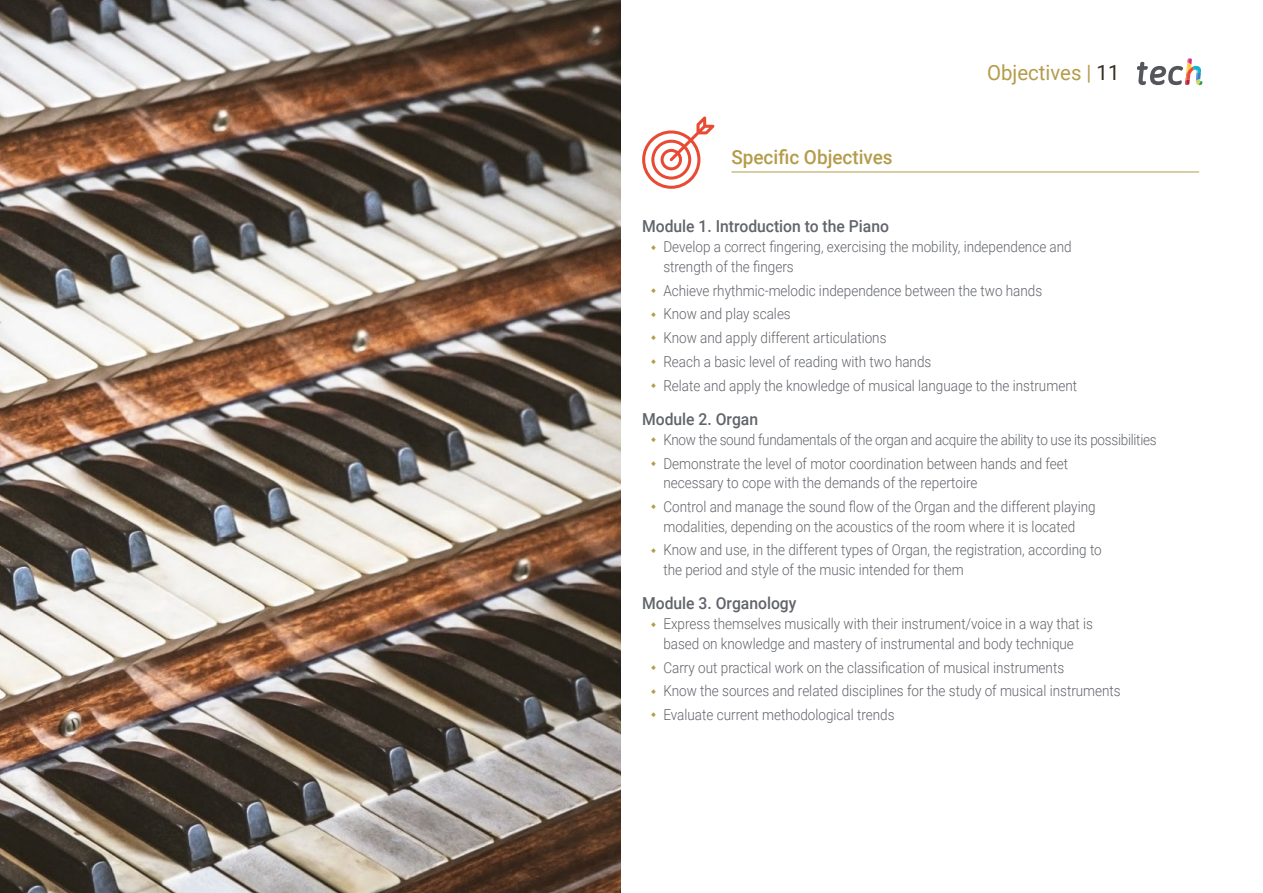
<style>
.page{position:relative;width:1263px;height:893px;background:#fff}
.page>*{position:absolute;margin:0;border:0;box-sizing:border-box;transform-origin:0 0}
.t1{font:21px "Roboto";color:#b49c4b}
.t2{font:500 19.5px "Roboto";color:#b49c4b}
.t3{font:500 16.5px "Roboto";color:#61646a;scale:.95 1}
.t4{font:300 15px/23.7px "Roboto";color:#61646a;scale:.9 1}
.t5{font:300 15px/23.7px "Roboto";letter-spacing:-.02em;color:#61646a;scale:.9 1}
.s1{color:#312e20}
</style>
<div class="page">
<svg style="left:642px;top:116px;width:72px;height:73px"></svg>
<hr style="left:731px;top:172px;width:468px;height:1px;background:#b49c4b">
<img style="left:0;top:0;width:621px;height:893px">
<svg style="left:1137px;top:58px;width:65px;height:28px"></svg>
<h2 class="t2" style="left:731px;top:143px;width:163px">Specific Objectives</h2>
<h1 class="t1" style="left:987px;top:57px;width:134px">Objectives | <span class="s1">11</span></h1>
<p class="t3" style="left:642px;top:215px;width:261px">Module 1. Introduction to the Piano</p>
<p class="t4" style="left:663px;top:237px;width:455px;line-height:19.5px">Develop a correct fingering, exercising the mobility, independence and strength of the fingers</p>
<p class="t4" style="left:663px;top:278px;width:461px">Achieve rhythmic-melodic independence between the two hands Know and play scales<br>Know and apply different articulations<br>Reach a basic level of reading with two hands<br>Relate and apply the knowledge of musical language to the instrument</p>
<p class="t3" style="left:642px;top:407px;width:124px">Module 2. Organ</p>
<p class="t5" style="left:663px;top:427px;width:549px">Know the sound fundamentals of the organ and acquire the ability to use its possibilities<br>Demonstrate the level of motor coordination between hands and feet</p>
<p class="t4" style="left:663px;top:471px;width:482px">necessary to cope with the demands of the repertoire<br>Control and manage the sound flow of the Organ and the different playing</p>
<p class="t4" style="left:663px;top:514px;width:489px">modalities, depending on the acoustics of the room where it is located<br>Know and use, in the different types of Organ, the registration, according to</p>
<p class="t4" style="left:663px;top:557px;width:335px">the period and style of the music intended for them</p>
<p class="t3" style="left:642px;top:592px;width:164px">Module 3. Organology</p>
<p class="t4" style="left:663px;top:614px;width:479px;line-height:19.5px">Express themselves musically with their instrument/voice in a way that is based on knowledge and mastery of instrumental and body technique</p>
<p class="t4" style="left:663px;top:655px;width:510px">Carry out practical work on the classification of musical instruments<br>Know the sources and related disciplines for the study of musical instruments<br>Evaluate current methodological trends</p>
</div>
